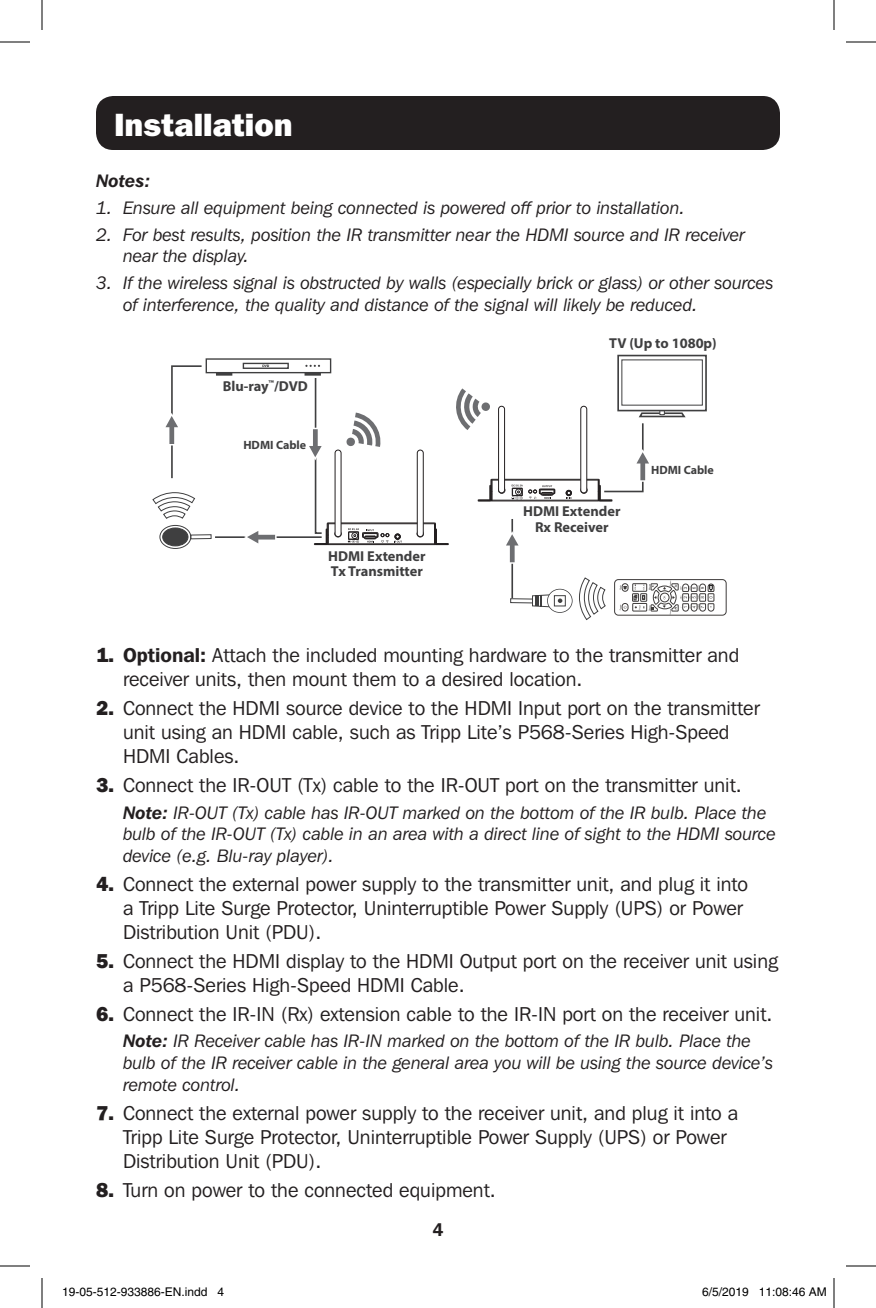
<style>
.page{position:relative;width:876px;height:1308px;background:#fff}
.page>*{position:absolute;margin:0;border:0;box-sizing:border-box;transform-origin:0 0}
.t1{font:800 32px "Franklin Gothic IT Cby BT";color:#fff}
.t2{font:20px/24px "Franklin Gothic IT Cby BT";color:#231f20}
.t3{font:italic 18px/21.6px "Franklin Gothic IT Cby BT";color:#231f20}
.t4{font:italic 600 18px "Franklin Gothic IT Cby BT";color:#231f20}
.t5{font:600 18px "Franklin Gothic IT Cby BT";color:#231f20}
.t6{font:700 14.4px/15.6px "Myriad Pro";color:#3f3f40}
.t7{font:12px "Helvetica";color:#000}
.t8{font:700 12px "Myriad Pro";color:#3f3f40}
.s1{font-weight:800}
.s2{font-weight:600}
</style>
<div class="page">
<div style="left:96px;top:96px;width:684px;height:54px;background:#231f20;border-radius:17px"></div>
<div style="left:206px;top:358px;width:125px;height:15px;border:1px solid #3f3f40"></div>
<div style="left:243px;top:363px;width:46px;height:6px;border:1px solid #3f3f40"></div>
<hr style="left:216px;top:373px;width:16px;height:3px;background:#3f3f40">
<hr style="left:305px;top:373px;width:16px;height:3px;background:#3f3f40">
<svg style="left:305px;top:365px;width:15px;height:2px"></svg>
<svg style="left:262px;top:365px;width:7px;height:2px"></svg>
<div style="left:162px;top:528px;width:26px;height:18px;border:1px solid #3f3f40;border-radius:50%"></div>
<div style="left:163px;top:528px;width:25px;height:18px;background:#3f3f40;border-radius:50%"></div>
<div style="left:160px;top:525px;width:31px;height:24px;border:1px solid #3f3f40;border-radius:50%"></div>
<div style="left:191px;top:535px;width:20px;height:4px;border:1px solid #3f3f40"></div>
<svg style="left:152px;top:492px;width:43px;height:27px"></svg>
<svg style="left:165px;top:365px;width:37px;height:114px"></svg>
<div style="left:510px;top:598px;width:23px;height:5px;border:1px solid #3f3f40"></div>
<div style="left:547px;top:589px;width:26px;height:24px;border:2px solid #3f3f40;border-radius:50%"></div>
<svg style="left:548px;top:590px;width:24px;height:22px"></svg>
<div style="left:554px;top:595px;width:12px;height:11px;border:1px solid #3f3f40"></div>
<svg style="left:558px;top:599px;width:4px;height:4px"></svg>
<svg style="left:532px;top:594px;width:19px;height:14px"></svg>
<div style="left:614px;top:579px;width:113px;height:37px;border:1px solid #3e3b3a;border-radius:4px"></div>
<div style="left:622px;top:603px;width:6px;height:8px;border:1px solid #3e3b3a;border-radius:3px"></div>
<div style="left:622px;top:584px;width:6px;height:7px;border:1px solid #3e3b3a;border-radius:3px"></div>
<div style="left:633px;top:603px;width:14px;height:8px;border:1px solid #3e3b3a"></div>
<div style="left:633px;top:584px;width:14px;height:7px;border:1px solid #3e3b3a"></div>
<div style="left:632px;top:594px;width:7px;height:7px;border:1px solid #3e3b3a"></div>
<svg style="left:620px;top:605px;width:6px;height:5px"></svg>
<svg style="left:620px;top:585px;width:7px;height:5px"></svg>
<svg style="left:634px;top:581px;width:80px;height:33px"></svg>
<svg style="left:579px;top:577px;width:27px;height:43px"></svg>
<hr style="left:511px;top:519px;width:2px;height:79px;background:#3f3f40">
<svg style="left:506px;top:528px;width:13px;height:37px"></svg>
<div style="left:617px;top:355px;width:90px;height:56px;border:2px solid #3f3f40"></div>
<hr style="left:215px;top:536px;width:107px;height:2px;background:#3f3f40">
<svg style="left:241px;top:531px;width:37px;height:13px"></svg>
<svg style="left:456px;top:388px;width:25px;height:42px"></svg>
<div style="left:481px;top:402px;width:9px;height:9px;background:#6d6e71;border-radius:50%"></div>
<svg style="left:346px;top:413px;width:35px;height:34px"></svg>
<hr style="left:328px;top:523px;width:107px;height:1px;background:#231f20">
<hr style="left:328px;top:543px;width:107px;height:1px;background:#231f20">
<hr style="left:328px;top:544px;width:107px;height:1px;background:#231f20">
<svg style="left:434px;top:523px;width:15px;height:22px"></svg>
<svg style="left:304px;top:378px;width:25px;height:167px"></svg>
<svg style="left:348px;top:528px;width:54px;height:15px"></svg>
<hr style="left:492px;top:479px;width:106px;height:1px;background:#231f20">
<hr style="left:492px;top:480px;width:106px;height:1px;background:#231f20">
<hr style="left:492px;top:500px;width:106px;height:1px;background:#231f20">
<hr style="left:492px;top:501px;width:106px;height:1px;background:#231f20">
<svg style="left:598px;top:408px;width:89px;height:94px"></svg>
<svg style="left:566px;top:490px;width:6px;height:9px"></svg>
<svg style="left:529px;top:485px;width:26px;height:14px"></svg>
<svg style="left:478px;top:479px;width:45px;height:23px"></svg>
<div style="left:335px;top:450px;width:6px;height:87px;background:#fff;border-radius:3px"></div>
<div style="left:335px;top:450px;width:6px;height:87px;border:1px solid #231f20;border-radius:3px"></div>
<div style="left:499px;top:406px;width:6px;height:87px;background:#fff;border-radius:3px"></div>
<div style="left:498px;top:406px;width:7px;height:87px;border:1px solid #231f20;border-radius:3px"></div>
<div style="left:581px;top:406px;width:6px;height:87px;background:#fff;border-radius:3px"></div>
<div style="left:581px;top:406px;width:6px;height:87px;border:1px solid #231f20;border-radius:3px"></div>
<div style="left:417px;top:450px;width:6px;height:87px;background:#fff;border-radius:3px"></div>
<div style="left:417px;top:450px;width:6px;height:87px;border:1px solid #231f20;border-radius:3px"></div>
<hr style="left:0;top:42px;width:30px;height:1px;background:#000">
<hr style="left:846px;top:42px;width:30px;height:1px;background:#000">
<hr style="left:0;top:1266px;width:30px;height:1px;background:#000">
<hr style="left:846px;top:1266px;width:30px;height:1px;background:#000">
<hr style="left:42px;top:0;width:1px;height:30px;background:#000">
<hr style="left:42px;top:1278px;width:1px;height:30px;background:#000">
<hr style="left:834px;top:0;width:1px;height:30px;background:#000">
<hr style="left:834px;top:1278px;width:1px;height:30px;background:#000">
<p class="t1" style="left:114px;top:104px;width:180px">Installation</p>
<p class="t4" style="left:96px;top:170px;width:56px">Notes:</p>
<p class="t3" style="left:96px;top:197px;width:591px">1. Ensure all equipment being connected is powered off prior to installation.</p>
<p class="t3" style="left:123px;top:223px;width:623px;text-indent:-27px">2. For best results, position the IR transmitter near the HDMI source and IR receiver near the display.</p>
<p class="t3" style="left:123px;top:272px;width:652px;text-indent:-27px">3. If the wireless signal is obstructed by walls (especially brick or glass) or other sources of interference, the quality and distance of the signal will likely be reduced.</p>
<p class="t6" style="left:223px;top:378px;width:87px">Blu-ray<sup>™</sup>/DVD</p>
<p class="t8" style="left:243px;top:437px;width:64px">HDMI Cable</p>
<p class="t6" style="left:328px;top:548px;width:99px">HDMI Extender<br>Tx Transmitter</p>
<p class="t6" style="left:609px;top:335px;width:109px">TV (Up to 1080p)</p>
<p class="t6" style="left:523px;top:503px;width:99px;text-align:center">HDMI Extender<br>Rx Receiver</p>
<p class="t8" style="left:651px;top:462px;width:64px">HDMI Cable</p>
<p class="t2" style="left:123px;top:643px;width:618px;text-indent:-27px"><span class="s1">1.</span> <span class="s2">Optional:</span> Attach the included mounting hardware to the transmitter and receiver units, then mount them to a desired location.</p>
<p class="t2" style="left:123px;top:696px;width:638px;text-indent:-27px"><span class="s1">2.</span> Connect the HDMI source device to the HDMI Input port on the transmitter unit using an HDMI cable, such as Tripp Lite’s P568-Series High-Speed<br>HDMI Cables.</p>
<p class="t2" style="left:96px;top:773px;width:647px"><span class="s1">3.</span> Connect the IR-OUT (Tx) cable to the IR-OUT port on the transmitter unit.</p>
<p class="t3" style="left:123px;top:801px;width:654px"><span class="s2">Note:</span> IR-OUT (Tx) cable has IR-OUT marked on the bottom of the IR bulb. Place the bulb of the IR-OUT (Tx) cable in an area with a direct line of sight to the HDMI source device (e.g. Blu-ray player).</p>
<p class="t2" style="left:123px;top:871px;width:627px;text-indent:-27px"><span class="s1">4.</span> Connect the external power supply to the transmitter unit, and plug it into a Tripp Lite Surge Protector, Uninterruptible Power Supply (UPS) or Power<br>Distribution Unit (PDU).</p>
<p class="t2" style="left:123px;top:949px;width:656px;text-indent:-27px"><span class="s1">5.</span> Connect the HDMI display to the HDMI Output port on the receiver unit using a P568-Series High-Speed HDMI Cable.</p>
<p class="t2" style="left:96px;top:1002px;width:678px"><span class="s1">6.</span> Connect the IR-IN (Rx) extension cable to the IR-IN port on the receiver unit.</p>
<p class="t3" style="left:123px;top:1030px;width:652px"><span class="s2">Note:</span> IR Receiver cable has IR-IN marked on the bottom of the IR bulb. Place the bulb of the IR receiver cable in the general area you will be using the source device’s remote control.</p>
<p class="t2" style="left:123px;top:1100px;width:617px;text-indent:-27px"><span class="s1">7.</span> Connect the external power supply to the receiver unit, and plug it into a<br>Tripp Lite Surge Protector, Uninterruptible Power Supply (UPS) or Power<br>Distribution Unit (PDU).</p>
<p class="t2" style="left:96px;top:1177px;width:401px"><span class="s1">8.</span> Turn on power to the connected equipment.</p>
<p class="t5" style="left:433px;top:1218px;width:12px">4</p>
<p class="t7" style="left:62px;top:1285px;width:164px">19-05-512-933886-EN.indd 4</p>
<p class="t7" style="left:702px;top:1285px;width:126px">6/5/2019 11:08:46 AM</p>
</div>
